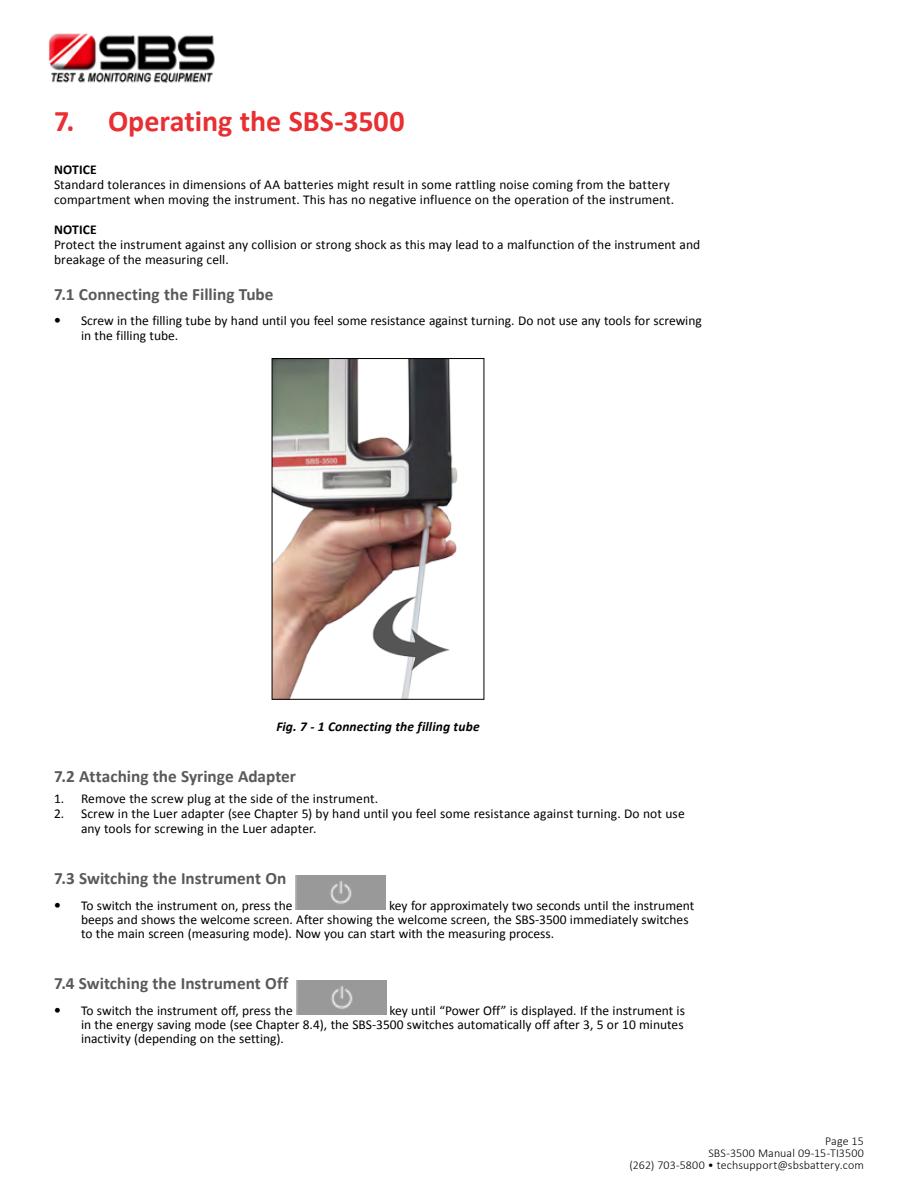
<style>
.page{position:relative;width:918px;height:1188px;background:#fff}
.page>*{position:absolute;margin:0;border:0;box-sizing:border-box;transform-origin:0 0}
.SBS-RedHead-large{font:700 30px "Calibri";color:#e82f32}
.SBS-Gray-Head-small{font:700 17.25px "Calibri";color:#58595b}
.Instruction_Manual_B{font:13.5px/14.2px "Calibri";color:#000}
.SBS-Tip-Feature{font:italic 700 13.5px "Calibri";letter-spacing:.01em;color:#000}
.Instruction_Manual_B-2{font:700 13.5px "Calibri";letter-spacing:.01em;color:#000}
.t1{font:300 12px/12px "Calibri";letter-spacing:.01em;color:#000;text-align:right}
.s1{font-family:"Helvetica Neue LT";font-stretch:condensed}
</style>
<div class="page">
<img style="left:48px;top:33px;width:167px;height:51px">
<img style="left:274px;top:360px;width:184px;height:338px">
<div style="left:272px;top:358px;width:212px;height:342px;border:1px solid #000"></div>
<img style="left:372px;top:594px;width:79px;height:79px">
<img style="left:296px;top:875px;width:90px;height:35px">
<img style="left:296px;top:980px;width:90px;height:35px">
<p class="SBS-RedHead-large" style="left:54px;top:101px;width:352px">7. Operating the SBS-3500</p>
<p class="Instruction_Manual_B-2" style="left:54px;top:161px;width:44px">NOTICE</p>
<p class="Instruction_Manual_B" style="left:54px;top:177px;width:622px;line-height:15px">Standard tolerances in dimensions of AA batteries might result in some rattling noise coming from the battery compartment when moving the instrument. This has no negative influence on the operation of the instrument.</p>
<p class="Instruction_Manual_B-2" style="left:54px;top:221px;width:44px">NOTICE</p>
<p class="Instruction_Manual_B" style="left:54px;top:237px;width:648px;line-height:15px">Protect the instrument against any collision or strong shock as this may lead to a malfunction of the instrument and breakage of the measuring cell.</p>
<p class="SBS-Gray-Head-small" style="left:54px;top:283px;width:221px">7.1 Connecting the Filling Tube</p>
<p class="Instruction_Manual_B" style="left:81px;top:314px;width:622px;text-indent:-27px"><span class="s1">•</span> Screw in the filling tube by hand until you feel some resistance against turning. Do not use any tools for screwing in the filling tube.</p>
<p class="SBS-Tip-Feature" style="left:276px;top:718px;width:205px">Fig. 7 - 1 Connecting the filling tube</p>
<p class="SBS-Gray-Head-small" style="left:54px;top:765px;width:244px">7.2 Attaching the Syringe Adapter</p>
<p class="Instruction_Manual_B" style="left:54px;top:792px;width:326px">1. Remove the screw plug at the side of the instrument.</p>
<p class="Instruction_Manual_B" style="left:81px;top:806px;width:605px;line-height:15px;text-indent:-27px">2. Screw in the Luer adapter (see Chapter 5) by hand until you feel some resistance against turning. Do not use any tools for screwing in the Luer adapter.</p>
<p class="SBS-Gray-Head-small" style="left:54px;top:867px;width:234px">7.3 Switching the Instrument On</p>
<p class="Instruction_Manual_B" style="left:54px;top:898px;width:240px"><span class="s1">•</span> To switch the instrument on, press the</p>
<p class="Instruction_Manual_B" style="left:81px;top:898px;width:615px;text-indent:308px">key for approximately two seconds until the instrument beeps and shows the welcome screen. After showing the welcome screen, the SBS-3500 immediately switches to the main screen (measuring mode). Now you can start with the measuring process.</p>
<p class="SBS-Gray-Head-small" style="left:54px;top:972px;width:236px">7.4 Switching the Instrument Off</p>
<p class="Instruction_Manual_B" style="left:54px;top:1003px;width:240px"><span class="s1">•</span> To switch the instrument off, press the</p>
<p class="Instruction_Manual_B" style="left:81px;top:1003px;width:605px;text-align:justify;text-indent:308px">key until “Power Off” is displayed. If the instrument is in the energy saving mode (see Chapter 8.4), the SBS-3500 switches automatically off after 3, 5 or 10 minutes inactivity (depending on the setting).</p>
<p class="t1" style="left:630px;top:1134px;width:236px">Page 15<br>SBS-3500 Manual 09-15-TI3500<br>(262) 703-5800 • techsupport@sbsbattery.com</p>
</div>
